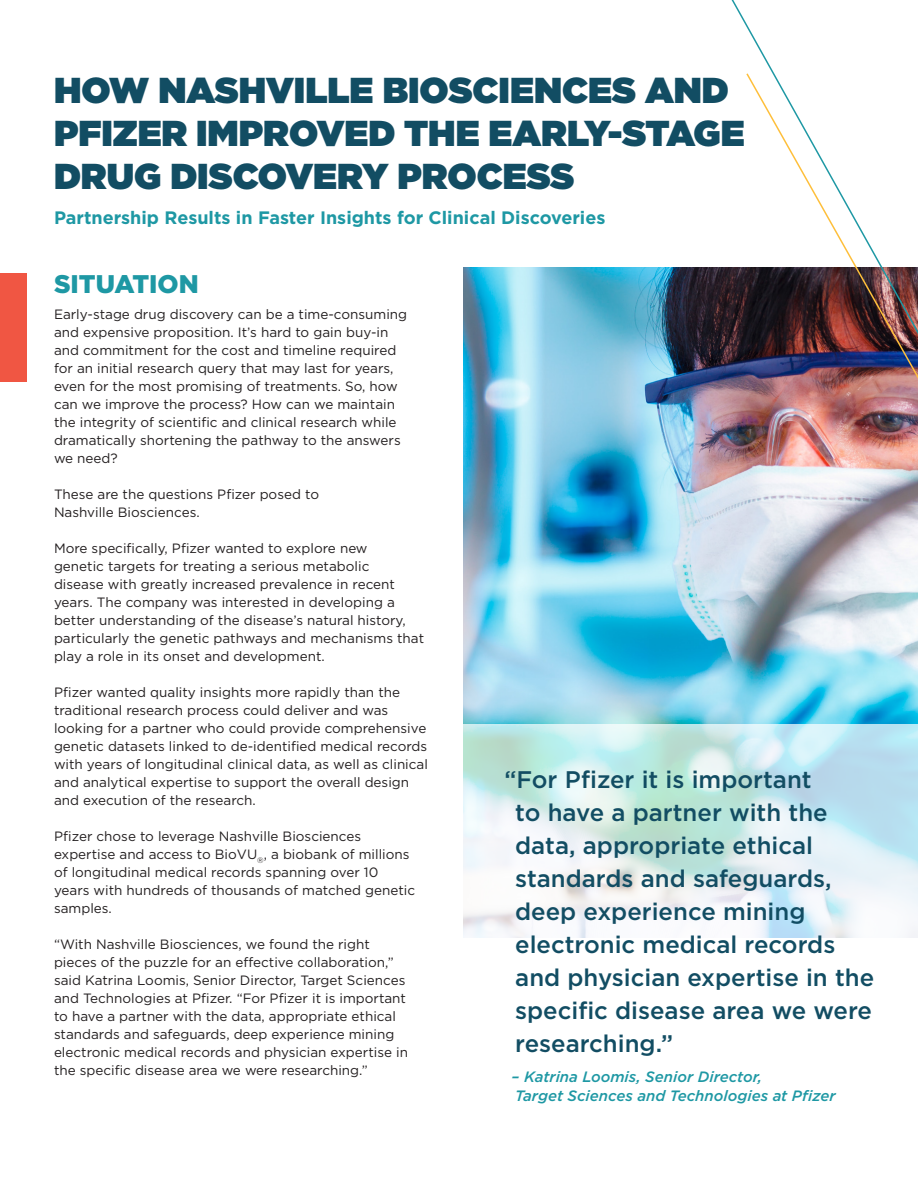
<style>
.page{position:relative;width:918px;height:1188px;background:#fff}
.page>*{position:absolute;margin:0;border:0;box-sizing:border-box;transform-origin:0 0}
.t1{font:900 36px/43.2px "Gotham";color:#124d63}
.t2{font:900 25.5px "Gotham";color:#1e98a4}
.t3{font:500 24px/33px "Gotham";color:#124d63}
.t4{font:700 18px "Gotham";color:#1e98a4}
.t5{font:italic 500 15px/19.5px "Gotham";color:#1e98a4}
.t6{font:13.5px/18px "Gotham";color:#231f20}
</style>
<div class="page">
<img style="left:464px;top:268px;width:454px;height:456px">
<div style="left:0;top:273px;width:26px;height:109px;background:#f05643"></div>
<svg style="left:463px;top:724px;width:455px;height:214px"></svg>
<svg style="left:723px;top:0;width:51px;height:448px"></svg>
<img style="left:745px;top:72px;width:173px;height:457px">
<p class="t1" style="left:54px;top:68px;width:692px">HOW NASHVILLE BIOSCIENCES AND<br>PFIZER IMPROVED THE EARLY-STAGE<br>DRUG DISCOVERY PROCESS</p>
<p class="t4" style="left:54px;top:206px;width:553px">Partnership Results in Faster Insights for Clinical Discoveries</p>
<p class="t2" style="left:54px;top:267px;width:146px">SITUATION</p>
<p class="t6" style="left:54px;top:305px;width:355px">Early-stage drug discovery can be a time-consuming and expensive proposition. It’s hard to gain buy-in and commitment for the cost and timeline required for an initial research query that may last for years, even for the most promising of treatments. So, how can we improve the process? How can we maintain the integrity of scientific and clinical research while dramatically shortening the pathway to the answers</p>
<p class="t6" style="left:54px;top:449px;width:65px">we need?</p>
<p class="t6" style="left:54px;top:485px;width:267px">These are the questions Pfizer posed to</p>
<p class="t6" style="left:54px;top:503px;width:147px">Nashville Biosciences.</p>
<p class="t6" style="left:54px;top:539px;width:372px">More specifically, Pfizer wanted to explore new<br>genetic targets for treating a serious metabolic<br>disease with greatly increased prevalence in recent years. The company was interested in developing a better understanding of the disease’s natural history, particularly the genetic pathways and mechanisms that play a role in its onset and development.</p>
<p class="t6" style="left:54px;top:683px;width:375px">Pfizer wanted quality insights more rapidly than the traditional research process could deliver and was looking for a partner who could provide comprehensive genetic datasets linked to de-identified medical records with years of longitudinal clinical data, as well as clinical and analytical expertise to support the overall design and execution of the research.</p>
<p class="t6" style="left:54px;top:827px;width:363px">Pfizer chose to leverage Nashville Biosciences expertise and access to BioVU<sub>®</sub>, a biobank of millions of longitudinal medical records spanning over 10 years with hundreds of thousands of matched genetic samples.</p>
<p class="t6" style="left:54px;top:935px;width:356px">“With Nashville Biosciences, we found the right pieces of the puzzle for an effective collaboration,” said Katrina Loomis, Senior Director, Target Sciences and Technologies at Pfizer. “For Pfizer it is important to have a partner with the data, appropriate ethical standards and safeguards, deep experience mining electronic medical records and physician expertise in the specific disease area we were researching.”</p>
<p class="t3" style="left:515px;top:763px;width:361px;text-indent:-11px">“For Pfizer it is important<br>to have a partner with the data, appropriate ethical standards and safeguards, deep experience mining electronic medical records and physician expertise in the specific disease area we were researching.”</p>
<p class="t5" style="left:512px;top:1067px;width:326px">– Katrina Loomis, Senior Director,<br>Target Sciences and Technologies at Pfizer</p>
</div>
